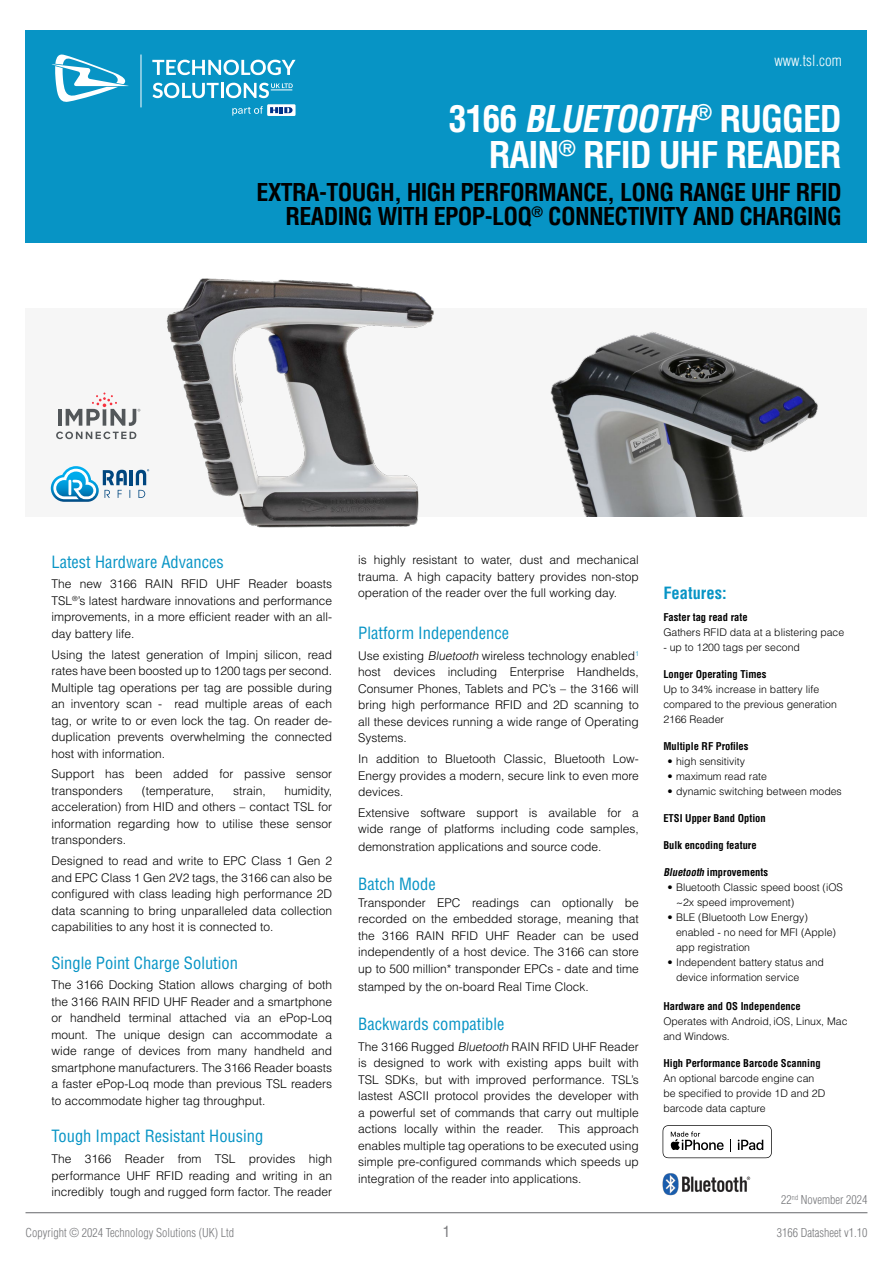
<style>
.page{position:relative;width:893px;height:1263px;background:#fff}
.page>*{position:absolute;margin:0;border:0;box-sizing:border-box;transform-origin:0 0}
.t1{font:700 condensed 36px/36px "Helvetica LT Std";letter-spacing:-.03em;color:#fff;text-align:right}
.t2{font:700 condensed 24px/24px "Helvetica LT Std";letter-spacing:-.025em;color:#000;text-align:right}
.t3{font:condensed 16.5px "Helvetica LT Std";color:#0794c5}
.t4{font:700 condensed 16.5px "Helvetica LT Std";color:#0794c5}
.t5{font:300 condensed 15px "Helvetica LT Std";letter-spacing:.01em;color:#fff}
.t6{font:condensed 15px "Helvetica LT Std";color:#77787b}
.t7{font:300 12px/16.5px "Helvetica LT Std";color:#000;text-align:justify}
.t8{font:300 condensed 12px "Helvetica LT Std";color:#77787b}
.t9{font:300 10.5px/15px "Helvetica LT Std";color:#000}
.t10{font:700 condensed 10.5px "Helvetica LT Std";color:#000}
.s1{font-style:italic}
</style>
<div class="page">
<hr style="left:26px;top:1212px;width:841px;height:1px;background:#77787b">
<div style="left:26px;top:308px;width:841px;height:208px;background:#f6f6f6"></div>
<img style="left:106px;top:278px;width:328px;height:250px">
<img style="left:662px;top:1173px;width:89px;height:23px">
<svg style="left:663px;top:1125px;width:109px;height:33px"></svg>
<div style="left:26px;top:30px;width:841px;height:212px;background:#0794c5"></div>
<div style="left:267px;top:104px;width:29px;height:12px;background:#fff"></div>
<svg style="left:270px;top:107px;width:23px;height:6px"></svg>
<svg style="left:232px;top:106px;width:31px;height:10px"></svg>
<svg style="left:52px;top:54px;width:77px;height:48px"></svg>
<svg style="left:152px;top:60px;width:144px;height:15px"></svg>
<hr style="left:141px;top:55px;width:1px;height:52px;background:#fff">
<svg style="left:153px;top:83px;width:140px;height:15px"></svg>
<svg style="left:51px;top:466px;width:98px;height:36px"></svg>
<img style="left:550px;top:332px;width:268px;height:184px">
<svg style="left:56px;top:392px;width:84px;height:47px"></svg>
<p class="t5" style="left:774px;top:51px;width:69px">www.tsl.com</p>
<h1 class="t1" style="left:449px;top:101px;width:395px">3 1 6 6 <span class="s1">BLUETOOTH</span><sup>®</sup> R U G G E D<br>RAIN<sup>®</sup> RFID UHF READER</h1>
<h2 class="t2" style="left:257px;top:180px;width:587px">EXTRA-TOUGH, HIGH PERFORMANCE, LONG RANGE UHF RFID<br>READING WITH EPOP-LOQ<sup>®</sup> CONNECTIVITY AND CHARGING</h2>
<h3 class="t3" style="left:51px;top:551px;width:174px">Latest Hardware Advances</h3>
<p class="t7" style="left:51px;top:576px;width:282px">The new 3166 RAIN RFID UHF Reader boasts TSL<sup>®</sup>’s latest hardware innovations and performance improvements, in a more efficient reader with an all&shy;day battery life.</p>
<p class="t7" style="left:51px;top:646px;width:282px">Using the latest generation of Impinj silicon, read rates have been boosted up to 1200 tags per second.<br>Multiple tag operations per tag are possible during an inventory scan - read multiple areas of each tag, or write to or even lock the tag. On reader de&shy;duplication prevents overwhelming the connected host with information.</p>
<p class="t7" style="left:51px;top:766px;width:282px">Support has been added for passive sensor transponders</p>
<p class="t7" style="left:142px;top:782px;width:74px">(temperature,</p>
<p class="t7" style="left:233px;top:782px;width:34px">strain,</p>
<p class="t7" style="left:51px;top:782px;width:282px;text-indent:233px">humidity, acceleration) from HID and others – contact TSL for information regarding how to utilise these sensor transponders.</p>
<p class="t7" style="left:51px;top:852px;width:282px">Designed to read and write to EPC Class 1 Gen 2 and EPC Class 1 Gen 2V2 tags, the 3166 can also be configured with class leading high performance 2D data scanning to bring unparalleled data collection capabilities to any host it is connected to.</p>
<h3 class="t3" style="left:51px;top:952px;width:188px">Single Point Charge Solution</h3>
<p class="t7" style="left:51px;top:977px;width:282px">The 3166 Docking Station allows charging of both the 3166 RAIN RFID UHF Reader and a smartphone or handheld terminal attached via an ePop-Loq mount. The unique design can accommodate a wide range of devices from many handheld and smartphone manufacturers. The 3166 Reader boasts a faster ePop-Loq mode than previous TSL readers to accommodate higher tag throughput.</p>
<h3 class="t3" style="left:51px;top:1126px;width:213px">Tough Impact Resistant Housing</h3>
<p class="t7" style="left:51px;top:1150px;width:282px">The 3166 Reader from TSL provides high performance UHF RFID reading and writing in an incredibly tough and rugged form factor. The reader</p>
<p class="t7" style="left:358px;top:552px;width:282px">is highly resistant to water, dust and mechanical trauma. A high capacity battery provides non-stop operation of the reader over the full working day.</p>
<h3 class="t3" style="left:358px;top:623px;width:152px">Platform Independence</h3>
<p class="t7" style="left:358px;top:647px;width:282px">Use existing <span class="s1">Bluetooth</span> wireless technology enabled<sup>1 </sup>host devices including Enterprise Handhelds, Consumer Phones, Tablets and PC’s – the 3166 will bring high performance RFID and 2D scanning to all these devices running a wide range of Operating Systems.</p>
<p class="t7" style="left:358px;top:750px;width:282px">In addition to Bluetooth Classic, Bluetooth Low-Energy provides a modern, secure link to even more devices.</p>
<p class="t7" style="left:358px;top:804px;width:282px">Extensive software support is available for a wide range of platforms including code samples,</p>
<p class="t7" style="left:358px;top:839px;width:245px">demonstration applications and source code.</p>
<h3 class="t3" style="left:358px;top:874px;width:79px">Batch Mode</h3>
<p class="t7" style="left:358px;top:894px;width:282px">Transponder EPC readings can optionally be recorded on the embedded storage, meaning that the 3166 RAIN RFID UHF Reader can be used independently of a host device. The 3166 can store up to 500 million* transponder EPCs - date and time</p>
<p class="t7" style="left:358px;top:978px;width:232px">stamped by the on-board Real Time Clock.</p>
<h3 class="t3" style="left:358px;top:1014px;width:148px">Backwards compatible</h3>
<p class="t7" style="left:358px;top:1038px;width:282px">The 3166 Rugged <span class="s1">Bluetooth</span> RAIN RFID UHF Reader is designed to work with existing apps built with TSL SDKs, but with improved performance. TSL’s lastest ASCII protocol provides the developer with a powerful set of commands that carry out multiple actions locally within the reader. This approach enables multiple tag operations to be executed using simple pre-configured commands which speeds up integration of the reader into applications.</p>
<h3 class="t4" style="left:663px;top:582px;width:65px">Features:</h3>
<p class="t10" style="left:663px;top:611px;width:86px">Faster tag read rate</p>
<p class="t9" style="left:663px;top:625px;width:182px">Gathers RFID data at a blistering pace</p>
<p class="t9" style="left:663px;top:640px;width:138px">- up to 1200 tags per second</p>
<p class="t10" style="left:663px;top:668px;width:105px">Longer Operating Times</p>
<p class="t9" style="left:663px;top:682px;width:175px">Up to 34% increase in battery life compared to the previous generation<br>2166 Reader</p>
<p class="t10" style="left:663px;top:740px;width:87px">Multiple RF Profiles</p>
<p class="t9" style="left:668px;top:754px;width:79px">• high sensitivity</p>
<p class="t9" style="left:668px;top:769px;width:101px">• maximum read rate</p>
<p class="t9" style="left:668px;top:784px;width:176px">• dynamic switching between modes</p>
<p class="t10" style="left:663px;top:812px;width:104px">ETSI Upper Band Option</p>
<p class="t10" style="left:663px;top:839px;width:95px">Bulk encoding feature</p>
<p class="t10" style="left:663px;top:866px;width:106px"><span class="s1">Bluetooth</span> improvements</p>
<p class="t9" style="left:676px;top:880px;width:168px;text-indent:-9px">• Bluetooth Classic speed boost (iOS ~2x speed improvement)</p>
<p class="t9" style="left:676px;top:910px;width:161px;text-indent:-9px">• BLE (Bluetooth Low Energy) enabled - no need for MFI (Apple) app registration</p>
<p class="t9" style="left:676px;top:955px;width:149px;text-indent:-9px">• Independent battery status and device information service</p>
<p class="t10" style="left:663px;top:999px;width:139px">Hardware and OS Independence</p>
<p class="t9" style="left:663px;top:1013px;width:186px">Operates with Android, iOS, Linux, Mac and Windows.</p>
<p class="t10" style="left:663px;top:1056px;width:159px">High Performance Barcode Scanning</p>
<p class="t9" style="left:663px;top:1070px;width:164px">An optional barcode engine can be specified to provide 1D and 2D barcode data capture</p>
<p class="t8" style="left:781px;top:1192px;width:88px">22<sup>nd</sup> November 2024</p>
<p class="t8" style="left:26px;top:1225px;width:210px">Copyright © 2024 Technology Solutions (UK) Ltd</p>
<p class="t6" style="left:443px;top:1222px;width:9px">1</p>
<p class="t8" style="left:777px;top:1225px;width:92px">3166 Datasheet v1.10</p>
</div>
